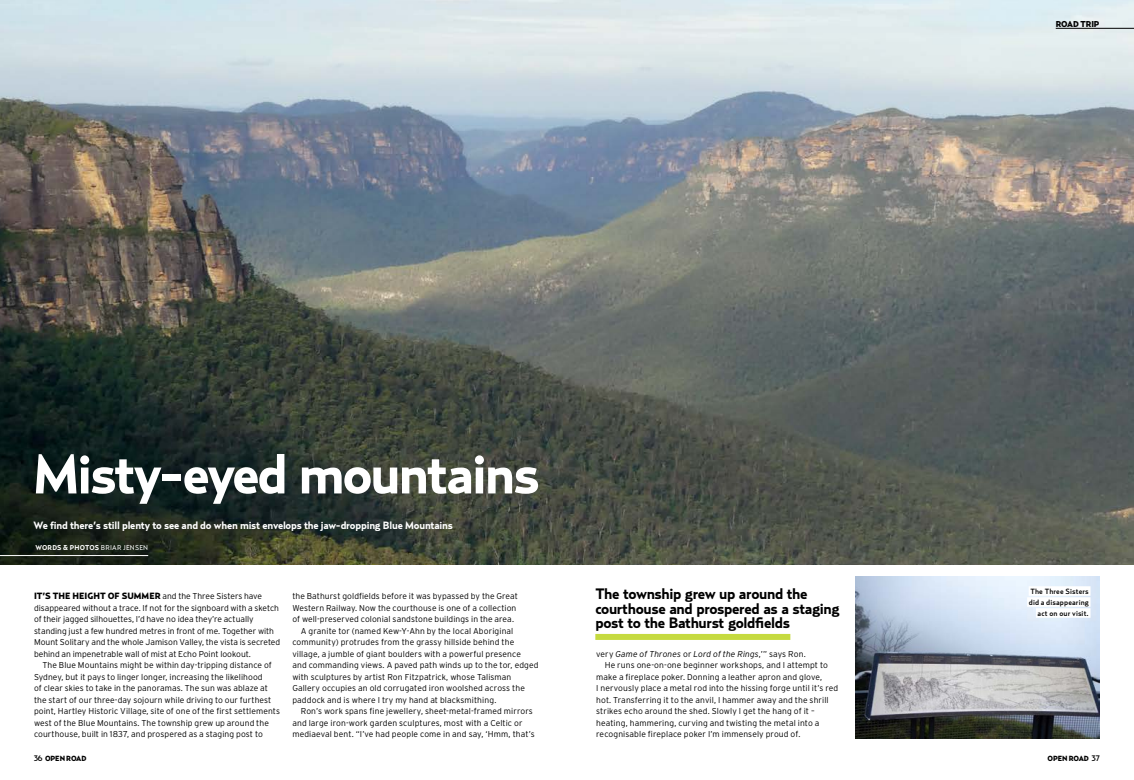
<style>
.page{position:relative;width:1134px;height:780px;background:#fff}
.page>*{position:absolute;margin:0;border:0;box-sizing:border-box;transform-origin:0 0}
.t1{font:700 55px "Relay";letter-spacing:-.04em;color:#fff}
.t2{font:700 15px/14.6px "Relay";letter-spacing:-.025em;color:#000}
.t3{font:700 10.5px "Relay";letter-spacing:-.02em;color:#fff}
.t4{font:300 8.5px/11.5px "Interstate";letter-spacing:.005em;color:#000}
.t5{font:italic 300 8.5px "Interstate";letter-spacing:.01em;color:#000}
.t6{font:900 8.5px "Relay";letter-spacing:-.015em;color:#000}
.t7{font:500 7.5px/11px "Relay";letter-spacing:.015em;color:#000;text-align:right}
.t8{font:900 7.4px "Relay";letter-spacing:-.015em;color:#000}
.t9{font:700 7px "Relay";letter-spacing:.015em;color:#fff}
.s1{font-weight:400}
.s2{font-family:"Relay";font-weight:900;font-size:9px}
.s3{font-style:normal}
.s4{font-weight:500;font-size:8px}
</style>
<div class="page">
<img style="left:0;top:0;width:1134px;height:564px">
<hr style="left:1056px;top:28px;width:78px;height:1px;background:#000">
<hr style="left:0;top:555px;width:148px;height:1px;background:#fff">
<img style="left:855px;top:576px;width:244px;height:162px">
<div style="left:1029px;top:586px;width:61px;height:9px;background:#fff"></div>
<div style="left:1027px;top:597px;width:63px;height:9px;background:#fff"></div>
<div style="left:1036px;top:608px;width:54px;height:9px;background:#fff"></div>
<div style="left:595px;top:634px;width:195px;height:6px;background:#c5da40"></div>
<h1 class="t1" style="left:33px;top:441px;width:509px">Misty-eyed mountains</h1>
<p class="t3" style="left:33px;top:519px;width:421px">We find there’s still plenty to see and do when mist envelops the jaw-dropping Blue Mountains</p>
<p class="t9" style="left:35px;top:543px;width:114px">WORDS &amp; PHOTOS <span class="s1">BRIAR JENSEN</span></p>
<p class="t4" style="left:34px;top:590px;width:248px"><span class="s2">IT’S THE HEIGHT OF SUMMER</span> and the Three Sisters have disappeared without a trace. If not for the signboard with a sketch of their jagged silhouettes, I’d have no idea they’re actually standing just a few hundred metres in front of me. Together with Mount Solitary and the whole Jamison Valley, the vista is secreted behind an impenetrable wall of mist at Echo Point lookout.</p>
<p class="t4" style="left:34px;top:659px;width:248px;text-indent:8px">The Blue Mountains might be within day-tripping distance of Sydney, but it pays to linger longer, increasing the likelihood<br>of clear skies to take in the panoramas. The sun was ablaze at the start of our three-day sojourn while driving to our furthest point, Hartley Historic Village, site of one of the first settlements west of the Blue Mountains. The township grew up around the courthouse, built in 1837, and prospered as a staging post to</p>
<p class="t4" style="left:292px;top:590px;width:227px">the Bathurst goldfields before it was bypassed by the Great</p>
<p class="t4" style="left:292px;top:601px;width:226px">Western Railway. Now the courthouse is one of a collection</p>
<p class="t4" style="left:292px;top:613px;width:223px">of well-preserved colonial sandstone buildings in the area.</p>
<p class="t4" style="left:301px;top:624px;width:214px">A granite tor (named Kew-Y-Ahn by the local Aboriginal</p>
<p class="t4" style="left:292px;top:636px;width:223px">community) protrudes from the grassy hillside behind the</p>
<p class="t4" style="left:292px;top:647px;width:230px">village, a jumble of giant boulders with a powerful presence</p>
<p class="t4" style="left:292px;top:659px;width:248px">and commanding views. A paved path winds up to the tor, edged</p>
<p class="t4" style="left:292px;top:670px;width:221px">with sculptures by artist Ron Fitzpatrick, whose Talisman</p>
<p class="t4" style="left:292px;top:682px;width:234px">Gallery occupies an old corrugated iron woolshed across the</p>
<p class="t4" style="left:292px;top:693px;width:206px">paddock and is where I try my hand at blacksmithing.</p>
<p class="t4" style="left:301px;top:705px;width:234px">Ron’s work spans fine jewellery, sheet-metal-framed mirrors</p>
<p class="t4" style="left:292px;top:716px;width:232px">and large iron-work garden sculptures, most with a Celtic or</p>
<p class="t4" style="left:292px;top:728px;width:244px">mediaeval bent. “I’ve had people come in and say, ‘Hmm, that’s</p>
<h2 class="t2" style="left:595px;top:586px;width:246px">The township grew up around the courthouse and prospered as a staging post to the Bathurst goldfields</h2>
<p class="t5" style="left:596px;top:649px;width:211px"><span class="s3">very</span> Game of Thrones <span class="s3">or</span> Lord of the Rings<span class="s3">,’” says Ron.</span></p>
<p class="t4" style="left:605px;top:659px;width:225px">He runs one-on-one beginner workshops, and I attempt to</p>
<p class="t4" style="left:596px;top:670px;width:227px">make a fireplace poker. Donning a leather apron and glove,</p>
<p class="t4" style="left:596px;top:682px;width:244px">I nervously place a metal rod into the hissing forge until it’s red</p>
<p class="t4" style="left:596px;top:693px;width:234px">hot. Transferring it to the anvil, I hammer away and the shrill</p>
<p class="t4" style="left:596px;top:705px;width:220px">strikes echo around the shed. Slowly I get the hang of it –</p>
<p class="t4" style="left:596px;top:716px;width:225px">heating, hammering, curving and twisting the metal into a</p>
<p class="t4" style="left:596px;top:728px;width:206px">recognisable fireplace poker I’m immensely proud of.</p>
<p class="t6" style="left:1056px;top:19px;width:45px">ROAD TRIP</p>
<p class="t7" style="left:1029px;top:585px;width:61px">The Three Sisters did a disappearing act on our visit.</p>
<p class="t8" style="left:34px;top:753px;width:54px"><span class="s4">36</span> OPEN ROAD</p>
<p class="t8" style="left:1047px;top:753px;width:54px">OPEN ROAD <span class="s4">37</span></p>
</div>
